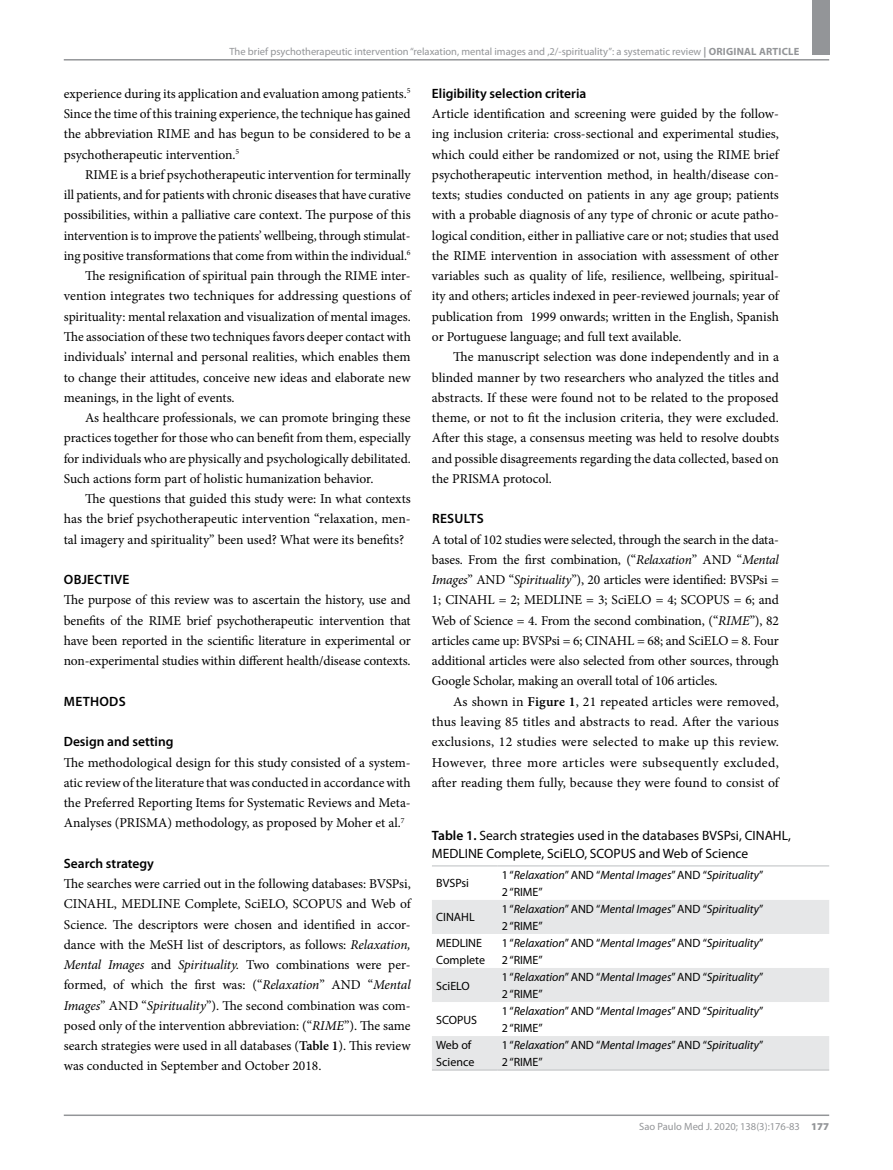
<style>
.page{position:relative;width:893px;height:1170px;background:#fff}
.page>*{position:absolute;margin:0;border:0;box-sizing:border-box;transform-origin:0 0}
.t1{font:13.5px/20.2px "Minion Pro";color:#000;text-align:justify}
.t2{font:13.5px/18px "Myriad Pro";color:#000}
.t3{font:600 13.5px "Myriad Pro";color:#000}
.t4{font:600 13.5px "Myriad Pro";letter-spacing:.02em;color:#000}
.t5{font:italic 12px/16.5px "Myriad Pro";color:#000}
.t6{font:12px/16.5px "Myriad Pro";color:#000}
.t7{font:10.5px "Myriad Pro";color:#939598}
.s1{font-weight:700}
.s2{font-style:italic}
.s3{font-weight:600}
.s4{font-style:normal}
.s5{font-weight:900}
</style>
<div class="page">
<div style="left:812px;top:0;width:17px;height:55px;background:#939598"></div>
<hr style="left:64px;top:59px;width:765px;height:2px;background:#939598">
<hr style="left:64px;top:1114px;width:765px;height:1px;background:#939598">
<div style="left:432px;top:900px;width:397px;height:169px;background:#e6e7e8"></div>
<svg style="left:432px;top:933px;width:397px;height:102px"></svg>
<hr style="left:432px;top:865px;width:65px;height:1px;background:#bcbec0">
<hr style="left:497px;top:865px;width:332px;height:1px;background:#bcbec0">
<hr style="left:432px;top:1069px;width:65px;height:1px;background:#bcbec0">
<hr style="left:497px;top:1069px;width:332px;height:1px;background:#bcbec0">
<p class="t7" style="left:229px;top:45px;width:571px">The brief psychotherapeutic intervention “relaxation, mental images and ,2/-spirituality”: a systematic review <span class="s1">| ORIGINAL ARTICLE</span></p>
<p class="t1" style="left:64px;top:83px;width:349px">experience during its application and evaluation among patients.<sup>5<br></sup>Since the time of this training experience, the technique has gained the abbreviation RIME and has begun to be considered to be a psychotherapeutic intervention.<sup>5</sup></p>
<p class="t1" style="left:85px;top:164px;width:327px">RIME is a brief psychotherapeutic intervention for terminally</p>
<p class="t1" style="left:64px;top:185px;width:349px">ill patients, and for patients with chronic diseases that have curative</p>
<p class="t1" style="left:64px;top:205px;width:348px">possibilities, within a palliative care context. The purpose of this</p>
<p class="t1" style="left:64px;top:225px;width:348px">intervention is to improve the patients’ wellbeing, through stimulat-</p>
<p class="t1" style="left:64px;top:245px;width:348px">ing positive transformations that come from within the individual.<sup>6</sup></p>
<p class="t1" style="left:85px;top:266px;width:327px">The resignification of spiritual pain through the RIME inter-</p>
<p class="t1" style="left:64px;top:286px;width:348px">vention integrates two techniques for addressing questions of</p>
<p class="t1" style="left:64px;top:306px;width:348px">spirituality: mental relaxation and visualization of mental images.</p>
<p class="t1" style="left:64px;top:326px;width:349px">The association of these two techniques favors deeper contact with</p>
<p class="t1" style="left:64px;top:347px;width:348px">individuals’ internal and personal realities, which enables them</p>
<p class="t1" style="left:64px;top:367px;width:348px">to change their attitudes, conceive new ideas and elaborate new</p>
<p class="t1" style="left:64px;top:387px;width:172px">meanings, in the light of events.</p>
<p class="t1" style="left:85px;top:407px;width:327px">As healthcare professionals, we can promote bringing these</p>
<p class="t1" style="left:64px;top:428px;width:348px">practices together for those who can benefit from them, especially</p>
<p class="t1" style="left:64px;top:448px;width:348px">for individuals who are physically and psychologically debilitated.</p>
<p class="t1" style="left:64px;top:468px;width:311px">Such actions form part of holistic humanization behavior.</p>
<p class="t1" style="left:85px;top:488px;width:327px">The questions that guided this study were: In what contexts</p>
<p class="t1" style="left:64px;top:509px;width:348px">has the brief psychotherapeutic intervention “relaxation, men-</p>
<p class="t1" style="left:64px;top:529px;width:342px">tal imagery and spirituality” been used? What were its benefits?</p>
<p class="t4" style="left:64px;top:571px;width:67px">OBJECTIVE</p>
<p class="t1" style="left:64px;top:590px;width:348px">The purpose of this review was to ascertain the history, use and benefits of the RIME brief psychotherapeutic intervention that have been reported in the scientific literature in experimental or non-experimental studies within different health/disease contexts.</p>
<p class="t4" style="left:64px;top:692px;width:63px">METHODS</p>
<p class="t3" style="left:64px;top:733px;width:111px">Design and setting</p>
<p class="t1" style="left:64px;top:752px;width:348px">The methodological design for this study consisted of a system&shy;atic review of the literature that was conducted in accordance with the Preferred Reporting Items for Systematic Reviews and Meta-Analyses (PRISMA) methodology, as proposed by Moher et al.<sup>7</sup></p>
<p class="t3" style="left:64px;top:854px;width:92px">Search strategy</p>
<p class="t1" style="left:64px;top:873px;width:348px">The searches were carried out in the following databases: BVSPsi, CINAHL, MEDLINE Complete, SciELO, SCOPUS and Web of Science. The descriptors were chosen and identified in accor&shy;dance with the MeSH list of descriptors, as follows: <span class="s2">Relaxation, Mental Images</span> and <span class="s2">Spirituality.</span> Two combinations were per&shy;formed, of which the first was: (“<span class="s2">Relaxation</span>” AND “<span class="s2">Mental Images</span>” AND “<span class="s2">Spirituality</span>”). The second combination was com&shy;posed only of the intervention abbreviation: (“<span class="s2">RIME</span>”). The same search strategies were used in all databases (<span class="s3">Table 1</span>). This review was conducted in September and October 2018.</p>
<p class="t3" style="left:432px;top:85px;width:156px">Eligibility selection criteria</p>
<p class="t1" style="left:432px;top:104px;width:348px">Article identification and screening were guided by the follow&shy;ing inclusion criteria: cross-sectional and experimental studies, which could either be randomized or not, using the RIME brief psychotherapeutic intervention method, in health/disease con&shy;texts; studies conducted on patients in any age group; patients with a probable diagnosis of any type of chronic or acute patho&shy;logical condition, either in palliative care or not; studies that used the RIME intervention in association with assessment of other variables such as quality of life, resilience, wellbeing, spiritual&shy;ity and others; articles indexed in peer-reviewed journals; year of publication from 1999 onwards; written in the English, Spanish or Portuguese language; and full text available.</p>
<p class="t1" style="left:432px;top:347px;width:348px;text-indent:21px">The manuscript selection was done independently and in a blinded manner by two researchers who analyzed the titles and abstracts. If these were found not to be related to the proposed theme, or not to fit the inclusion criteria, they were excluded.<br>After this stage, a consensus meeting was held to resolve doubts and possible disagreements regarding the data collected, based on the PRISMA protocol.</p>
<p class="t4" style="left:432px;top:510px;width:53px">RESULTS</p>
<p class="t1" style="left:432px;top:529px;width:348px">A total of 102 studies were selected, through the search in the data&shy;bases. From the first combination, (“<span class="s2">Relaxation</span>” AND “<span class="s2">Mental Images</span>” AND “<span class="s2">Spirituality</span>”), 20 articles were identified: BVSPsi = 1; CINAHL = 2; MEDLINE = 3; SciELO = 4; SCOPUS = 6; and Web of Science = 4. From the second combination, (“<span class="s2">RIME</span>”), 82 articles came up: BVSPsi = 6; CINAHL = 68; and SciELO = 8. Four additional articles were also selected from other sources, through Google Scholar, making an overall total of 106 articles.</p>
<p class="t1" style="left:432px;top:691px;width:349px;text-indent:21px">As shown in <span class="s3">Figure 1</span>, 21 repeated articles were removed, thus leaving 85 titles and abstracts to read. After the various exclusions, 12 studies were selected to make up this review.<br>However, three more articles were subsequently excluded, after reading them fully, because they were found to consist of</p>
<p class="t2" style="left:432px;top:826px;width:360px"><span class="s3">Table 1.</span> Search strategies used in the databases BVSPsi, CINAHL,<br>MEDLINE Complete, SciELO, SCOPUS and Web of Science</p>
<p class="t6" style="left:436px;top:874px;width:34px">BVSPsi</p>
<p class="t5" style="left:502px;top:866px;width:263px"><span class="s4">1 “</span>Relaxation<span class="s4">” AND “</span>Mental Images<span class="s4">” AND “</span>Spirituality<span class="s4">”<br>2 “RIME”</span></p>
<p class="t6" style="left:436px;top:908px;width:40px">CINAHL</p>
<p class="t5" style="left:502px;top:900px;width:263px"><span class="s4">1 “</span>Relaxation<span class="s4">” AND “</span>Mental Images<span class="s4">” AND “</span>Spirituality<span class="s4">”<br>2 “RIME”</span></p>
<p class="t6" style="left:436px;top:934px;width:51px">MEDLINE<br>Complete</p>
<p class="t5" style="left:502px;top:934px;width:263px"><span class="s4">1 “</span>Relaxation<span class="s4">” AND “</span>Mental Images<span class="s4">” AND “</span>Spirituality<span class="s4">”<br>2 “RIME”</span></p>
<p class="t6" style="left:436px;top:976px;width:35px">SciELO</p>
<p class="t5" style="left:502px;top:968px;width:263px"><span class="s4">1 “</span>Relaxation<span class="s4">” AND “</span>Mental Images<span class="s4">” AND “</span>Spirituality<span class="s4">”<br>2 “RIME”</span></p>
<p class="t6" style="left:436px;top:1010px;width:42px">SCOPUS</p>
<p class="t5" style="left:502px;top:1002px;width:263px"><span class="s4">1 “</span>Relaxation<span class="s4">” AND “</span>Mental Images<span class="s4">” AND “</span>Spirituality<span class="s4">”<br>2 “RIME”</span></p>
<p class="t6" style="left:436px;top:1036px;width:40px">Web of<br>Science</p>
<p class="t5" style="left:502px;top:1036px;width:263px"><span class="s4">1 “</span>Relaxation<span class="s4">” AND “</span>Mental Images<span class="s4">” AND “</span>Spirituality<span class="s4">”<br>2 “RIME”</span></p>
<p class="t7" style="left:639px;top:1119px;width:191px">Sao Paulo Med J. 2020; 138(3):176-83 <span class="s5">177</span></p>
</div>
